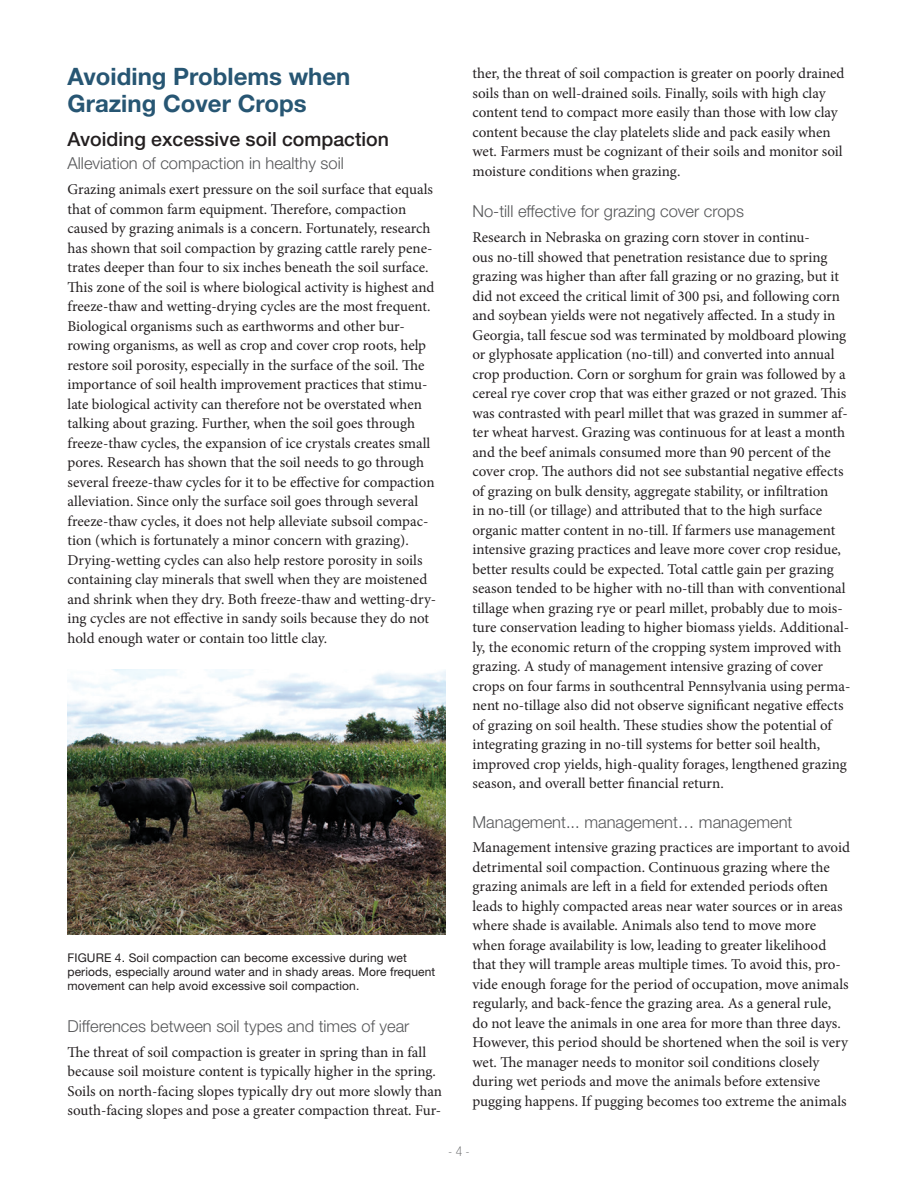
<style>
.page{position:relative;width:918px;height:1188px;background:#fff}
.page>*{position:absolute;margin:0;border:0;box-sizing:border-box;transform-origin:0 0}
.Head_A{font:700 24px/27px "Helvetica Neue LT Std";color:#275673}
.Head_B{font:500 19.5px "Helvetica Neue LT Std";color:#231f20}
.Head_C{font:300 16.5px "Helvetica Neue LT Std";color:#57585a}
.Body_Text{font:15px/19.5px "Minion Pro";color:#231f20}
.t1{font:100 condensed 13.5px "Helvetica Neue LT Std";color:#57585a}
.Photo_Fig_Text{font:12px/14.4px "Helvetica Neue LT Std";letter-spacing:.01em;color:#231f20}
</style>
<div class="page">
<img style="left:68px;top:669px;width:378px;height:266px">
<p class="Head_A" style="left:68px;top:62px;width:285px">Avoiding Problems when<br>Grazing Cover Crops</p>
<p class="Head_B" style="left:68px;top:128px;width:323px">Avoiding excessive soil compaction</p>
<p class="Head_C" style="left:68px;top:153px;width:278px">Alleviation of compaction in healthy soil</p>
<p class="Body_Text" style="left:68px;top:180px;width:370px">Grazing animals exert pressure on the soil surface that equals that of common farm equipment. Therefore, compaction caused by grazing animals is a concern. Fortunately, research has shown that soil compaction by grazing cattle rarely pene&shy;trates deeper than four to six inches beneath the soil surface.<br>This zone of the soil is where biological activity is highest and freeze-thaw and wetting-drying cycles are the most frequent.<br>Biological organisms such as earthworms and other bur&shy;rowing organisms, as well as crop and cover crop roots, help restore soil porosity, especially in the surface of the soil. The importance of soil health improvement practices that stimu&shy;late biological activity can therefore not be overstated when talking about grazing. Further, when the soil goes through freeze-thaw cycles, the expansion of ice crystals creates small pores. Research has shown that the soil needs to go through several freeze-thaw cycles for it to be effective for compaction alleviation. Since only the surface soil goes through several freeze-thaw cycles, it does not help alleviate subsoil compac&shy;tion (which is fortunately a minor concern with grazing).<br>Drying-wetting cycles can also help restore porosity in soils containing clay minerals that swell when they are moistened and shrink when they dry. Both freeze-thaw and wetting-dry&shy;ing cycles are not effective in sandy soils because they do not hold enough water or contain too little clay.</p>
<p class="Photo_Fig_Text" style="left:68px;top:950px;width:369px">FIGURE 4. Soil compaction can become excessive during wet periods, especially around water and in shady areas. More frequent movement can help avoid excessive soil compaction.</p>
<p class="Head_C" style="left:68px;top:1016px;width:343px">Differences between soil types and times of year</p>
<p class="Body_Text" style="left:68px;top:1042px;width:376px">The threat of soil compaction is greater in spring than in fall because soil moisture content is typically higher in the spring.<br>Soils on north-facing slopes typically dry out more slowly than south-facing slopes and pose a greater compaction threat. Fur-</p>
<p class="Body_Text" style="left:472px;top:64px;width:374px">ther, the threat of soil compaction is greater on poorly drained soils than on well-drained soils. Finally, soils with high clay content tend to compact more easily than those with low clay content because the clay platelets slide and pack easily when wet. Farmers must be cognizant of their soils and monitor soil moisture conditions when grazing.</p>
<p class="Head_C" style="left:472px;top:201px;width:273px">No-till effective for grazing cover crops</p>
<p class="Body_Text" style="left:472px;top:228px;width:379px">Research in Nebraska on grazing corn stover in continu-<br>ous no-till showed that penetration resistance due to spring grazing was higher than after fall grazing or no grazing, but it did not exceed the critical limit of 300 psi, and following corn and soybean yields were not negatively affected. In a study in Georgia, tall fescue sod was terminated by moldboard plowing or glyphosate application (no-till) and converted into annual crop production. Corn or sorghum for grain was followed by a cereal rye cover crop that was either grazed or not grazed. This was contrasted with pearl millet that was grazed in summer af&shy;ter wheat harvest. Grazing was continuous for at least a month and the beef animals consumed more than 90 percent of the cover crop. The authors did not see substantial negative effects of grazing on bulk density, aggregate stability, or infiltration<br>in no-till (or tillage) and attributed that to the high surface organic matter content in no-till. If farmers use management intensive grazing practices and leave more cover crop residue, better results could be expected. Total cattle gain per grazing season tended to be higher with no-till than with conventional tillage when grazing rye or pearl millet, probably due to mois&shy;ture conservation leading to higher biomass yields. Additional&shy;ly, the economic return of the cropping system improved with grazing. A study of management intensive grazing of cover crops on four farms in southcentral Pennsylvania using perma&shy;nent no-tillage also did not observe significant negative effects of grazing on soil health. These studies show the potential of integrating grazing in no-till systems for better soil health, improved crop yields, high-quality forages, lengthened grazing season, and overall better financial return.</p>
<p class="Head_C" style="left:472px;top:812px;width:322px">Management... management… management</p>
<p class="Body_Text" style="left:472px;top:838px;width:379px">Management intensive grazing practices are important to avoid detrimental soil compaction. Continuous grazing where the grazing animals are left in a field for extended periods often leads to highly compacted areas near water sources or in areas where shade is available. Animals also tend to move more when forage availability is low, leading to greater likelihood that they will trample areas multiple times. To avoid this, pro&shy;vide enough forage for the period of occupation, move animals regularly, and back-fence the grazing area. As a general rule, do not leave the animals in one area for more than three days.<br>However, this period should be shortened when the soil is very wet. The manager needs to monitor soil conditions closely during wet periods and move the animals before extensive pugging happens. If pugging becomes too extreme the animals</p>
<p class="t1" style="left:448px;top:1143px;width:23px">- 4 -</p>
</div>
